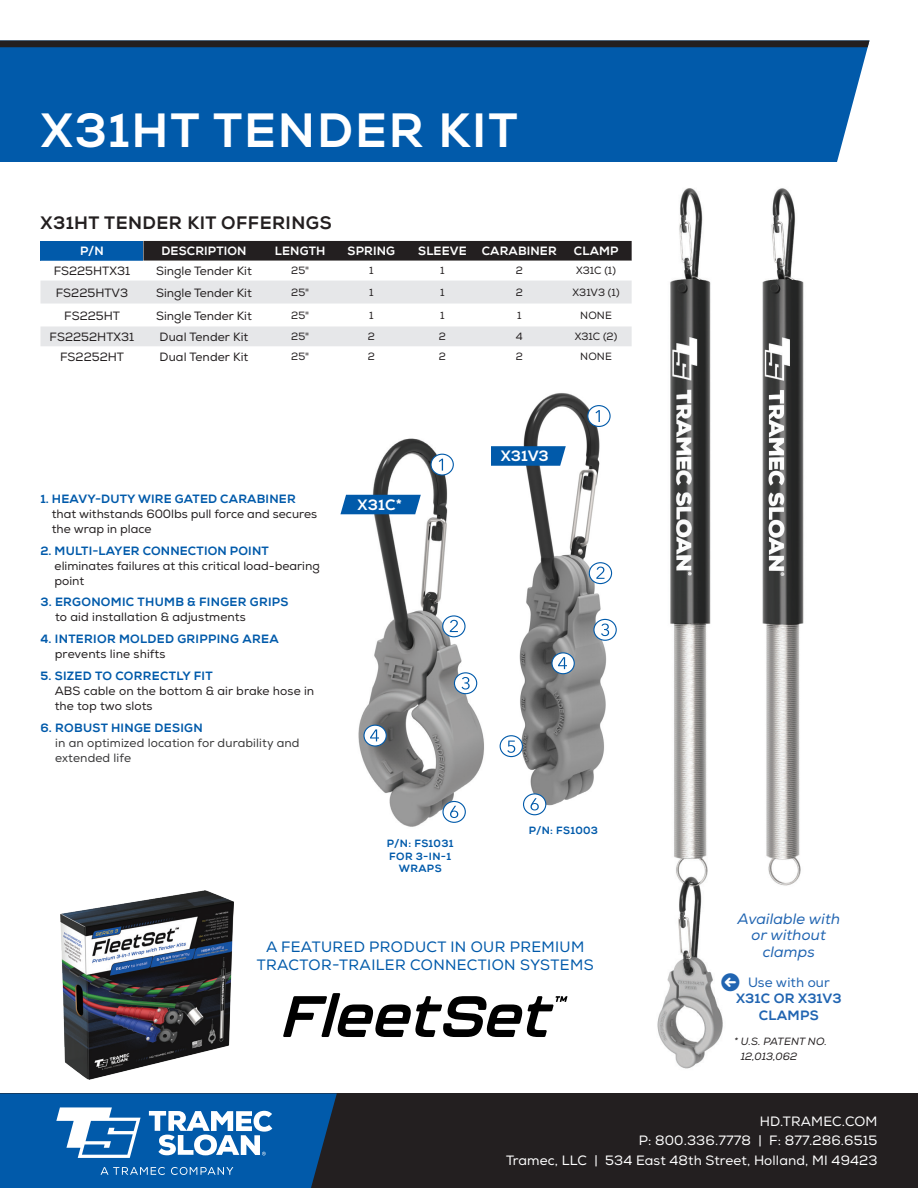
<style>
.page{position:relative;width:918px;height:1188px;background:#fff}
.page>*{position:absolute;margin:0;border:0;box-sizing:border-box;transform-origin:0 0}
.Cat_section_heading{font:800 48px "Nexa";letter-spacing:.04em;color:#fff}
.t1{font:800 18px "Nexa";letter-spacing:.025em;color:#231f20}
.t2{font:15px/18px "Nexa";letter-spacing:.025em;color:#015aaa;text-align:center}
.t3{font:italic 15px/16.5px "Nexa";letter-spacing:.005em;color:#2064b1;text-align:center}
.t4{font:800 15px "Nexa";letter-spacing:.01em;color:#fff}
.t5{font:13.5px "Nexa";letter-spacing:.01em;color:#fff}
.t6{font:800 13.5px/16.5px "Nexa";letter-spacing:.01em;color:#2064b1;text-align:center}
.t7{font:12px/15px "Nexa";color:#231f20}
.t8{font:12px/15px "Nexa";letter-spacing:.01em;color:#383839}
.t9{font:800 12px "Nexa";letter-spacing:.01em;color:#fff}
.t10{font:800 12px/15px "Nexa";letter-spacing:.025em;color:#015aaa}
.t11{font:10.5px "Nexa";color:#231f20}
.t12{font:800 10.5px/12.6px "Nexa";letter-spacing:.04em;color:#015aaa;text-align:center}
.t13{font:italic 10.5px/15px "Nexa";color:#231f20}
.s1{font-weight:800;color:#015aaa}
.s2{font-weight:400;color:#231f20}
.s3{font-weight:400}
</style>
<div class="page">
<img style="left:60px;top:890px;width:173px;height:189px">
<div style="left:0;top:47px;width:868px;height:115px;background:#015aaa"></div>
<svg style="left:0;top:40px;width:869px;height:7px"></svg>
<div style="left:0;top:1094px;width:918px;height:94px;background:#231f20"></div>
<svg style="left:0;top:1094px;width:337px;height:94px"></svg>
<div style="left:40px;top:241px;width:103px;height:20px;background:#015aaa"></div>
<div style="left:143px;top:241px;width:489px;height:20px;background:#231f20"></div>
<svg style="left:41px;top:280px;width:590px;height:1px"></svg>
<svg style="left:40px;top:281px;width:592px;height:65px"></svg>
<svg style="left:283px;top:993px;width:284px;height:44px"></svg>
<img style="left:657px;top:188px;width:66px;height:881px">
<img style="left:762px;top:188px;width:42px;height:698px">
<img style="left:510px;top:393px;width:107px;height:423px">
<svg style="left:552px;top:653px;width:22px;height:21px"></svg>
<div style="left:551px;top:652px;width:24px;height:22px;border:1px solid #015aaa;border-radius:50%"></div>
<svg style="left:558px;top:657px;width:9px;height:12px"></svg>
<svg style="left:500px;top:736px;width:22px;height:21px"></svg>
<div style="left:500px;top:735px;width:23px;height:22px;border:1px solid #015aaa;border-radius:50%"></div>
<svg style="left:507px;top:741px;width:8px;height:12px"></svg>
<div style="left:588px;top:406px;width:22px;height:20px;background:#fff;border-radius:50%"></div>
<div style="left:587px;top:405px;width:24px;height:22px;border:1px solid #015aaa;border-radius:50%"></div>
<svg style="left:595px;top:410px;width:5px;height:12px"></svg>
<svg style="left:589px;top:563px;width:23px;height:21px"></svg>
<div style="left:589px;top:562px;width:23px;height:22px;border:1px solid #015aaa;border-radius:50%"></div>
<svg style="left:596px;top:567px;width:9px;height:12px"></svg>
<svg style="left:594px;top:619px;width:22px;height:21px"></svg>
<div style="left:593px;top:619px;width:24px;height:22px;border:1px solid #015aaa;border-radius:50%"></div>
<svg style="left:601px;top:624px;width:8px;height:12px"></svg>
<svg style="left:524px;top:794px;width:22px;height:21px"></svg>
<div style="left:523px;top:793px;width:23px;height:22px;border:1px solid #015aaa;border-radius:50%"></div>
<svg style="left:531px;top:798px;width:8px;height:12px"></svg>
<svg style="left:491px;top:446px;width:75px;height:20px"></svg>
<img style="left:351px;top:438px;width:133px;height:389px">
<svg style="left:431px;top:454px;width:22px;height:21px"></svg>
<div style="left:430px;top:454px;width:24px;height:22px;border:1px solid #015aaa;border-radius:50%"></div>
<svg style="left:439px;top:459px;width:4px;height:12px"></svg>
<svg style="left:443px;top:801px;width:22px;height:21px"></svg>
<div style="left:442px;top:801px;width:24px;height:22px;border:1px solid #015aaa;border-radius:50%"></div>
<svg style="left:450px;top:806px;width:8px;height:12px"></svg>
<svg style="left:443px;top:616px;width:22px;height:21px"></svg>
<div style="left:442px;top:615px;width:24px;height:22px;border:1px solid #015aaa;border-radius:50%"></div>
<svg style="left:450px;top:620px;width:8px;height:12px"></svg>
<svg style="left:454px;top:673px;width:23px;height:21px"></svg>
<div style="left:454px;top:672px;width:23px;height:22px;border:1px solid #015aaa;border-radius:50%"></div>
<svg style="left:462px;top:677px;width:8px;height:13px"></svg>
<svg style="left:364px;top:725px;width:22px;height:21px"></svg>
<div style="left:363px;top:725px;width:24px;height:22px;border:1px solid #015aaa;border-radius:50%"></div>
<svg style="left:370px;top:729px;width:9px;height:12px"></svg>
<svg style="left:340px;top:495px;width:81px;height:19px"></svg>
<svg style="left:721px;top:973px;width:2px;height:18px"></svg>
<p class="Cat_section_heading" style="left:41px;top:101px;width:478px">X31HT TENDER KIT</p>
<p class="t1" style="left:40px;top:212px;width:293px">X31HT TENDER KIT OFFERINGS</p>
<p class="t9" style="left:80px;top:244px;width:25px">P/N</p>
<p class="t9" style="left:161px;top:244px;width:87px">DESCRIPTION</p>
<p class="t9" style="left:275px;top:244px;width:52px">LENGTH</p>
<p class="t9" style="left:348px;top:244px;width:49px">SPRING</p>
<p class="t9" style="left:418px;top:244px;width:50px">SLEEVE</p>
<p class="t9" style="left:482px;top:244px;width:77px">CARABINER</p>
<p class="t9" style="left:574px;top:244px;width:46px">CLAMP</p>
<p class="t7" style="left:54px;top:264px;width:78px">FS225HTX31</p>
<p class="t7" style="left:156px;top:264px;width:97px">Single Tender Kit</p>
<p class="t11" style="left:291px;top:264px;width:19px">25"</p>
<p class="t11" style="left:369px;top:264px;width:6px">1</p>
<p class="t11" style="left:440px;top:264px;width:6px">1</p>
<p class="t11" style="left:516px;top:264px;width:9px">2</p>
<p class="t11" style="left:576px;top:264px;width:41px">X31C (1)</p>
<p class="t7" style="left:56px;top:285px;width:74px">FS225HTV3</p>
<p class="t7" style="left:156px;top:285px;width:97px">Single Tender Kit</p>
<p class="t11" style="left:291px;top:286px;width:19px">25"</p>
<p class="t11" style="left:369px;top:286px;width:6px">1</p>
<p class="t11" style="left:440px;top:286px;width:6px">1</p>
<p class="t11" style="left:516px;top:286px;width:9px">2</p>
<p class="t11" style="left:572px;top:286px;width:49px">X31V3 (1)</p>
<p class="t7" style="left:64px;top:308px;width:57px">FS225HT</p>
<p class="t7" style="left:156px;top:308px;width:97px">Single Tender Kit</p>
<p class="t11" style="left:291px;top:309px;width:19px">25"</p>
<p class="t11" style="left:369px;top:309px;width:6px">1</p>
<p class="t11" style="left:440px;top:309px;width:6px">1</p>
<p class="t11" style="left:517px;top:309px;width:6px">1</p>
<p class="t11" style="left:580px;top:309px;width:33px">NONE</p>
<p class="t7" style="left:50px;top:329px;width:86px">FS2252HTX31</p>
<p class="t7" style="left:160px;top:329px;width:90px">Dual Tender Kit</p>
<p class="t11" style="left:291px;top:330px;width:19px">25"</p>
<p class="t11" style="left:368px;top:330px;width:9px">2</p>
<p class="t11" style="left:439px;top:330px;width:9px">2</p>
<p class="t11" style="left:516px;top:330px;width:8px">4</p>
<p class="t11" style="left:575px;top:330px;width:44px">X31C (2)</p>
<p class="t7" style="left:60px;top:349px;width:65px">FS2252HT</p>
<p class="t7" style="left:160px;top:349px;width:90px">Dual Tender Kit</p>
<p class="t11" style="left:291px;top:350px;width:19px">25"</p>
<p class="t11" style="left:368px;top:350px;width:9px">2</p>
<p class="t11" style="left:439px;top:350px;width:9px">2</p>
<p class="t11" style="left:516px;top:350px;width:9px">2</p>
<p class="t11" style="left:580px;top:350px;width:33px">NONE</p>
<p class="t7" style="left:52px;top:491px;width:267px;text-indent:-11px"><span class="s1">1. HEAVY-DUTY WIRE GATED CARABINER </span>that withstands 600lbs pull force and secures the wrap in place</p>
<p class="t7" style="left:55px;top:543px;width:267px;text-indent:-14px"><span class="s1">2. MULTI-LAYER CONNECTION POINT </span>eliminates failures at this critical load-bearing point</p>
<p class="t7" style="left:55px;top:595px;width:235px;text-indent:-15px"><span class="s1">3. ERGONOMIC THUMB &amp; FINGER GRIPS </span>to aid installation &amp; adjustments</p>
<p class="t10" style="left:55px;top:632px;width:225px;text-indent:-14px">4. INTERIOR MOLDED GRIPPING AREA <span class="s2">prevents line shifts</span></p>
<p class="t7" style="left:55px;top:668px;width:261px;text-indent:-14px"><span class="s1">5. SIZED TO CORRECTLY FIT<br></span>ABS cable on the bottom &amp; air brake hose in the top two slots</p>
<p class="t8" style="left:55px;top:720px;width:246px;text-indent:-15px"><span class="s1">6. ROBUST HINGE DESIGN<br></span>in an optimized location for durability and extended life</p>
<p class="t4" style="left:358px;top:495px;width:46px">X31C*</p>
<p class="t12" style="left:387px;top:837px;width:68px">P/N: FS1031</p>
<p class="t12" style="left:389px;top:850px;width:63px">FOR 3-IN-1<br>WRAPS</p>
<p class="t4" style="left:501px;top:447px;width:50px">X31V3</p>
<p class="t12" style="left:529px;top:825px;width:71px">P/N: FS1003</p>
<p class="t2" style="left:257px;top:938px;width:338px">A FEATURED PRODUCT IN OUR PREMIUM<br>TRACTOR-TRAILER CONNECTION SYSTEMS</p>
<p class="t3" style="left:737px;top:910px;width:104px">Available with or without clamps</p>
<p class="t6" style="left:736px;top:974px;width:107px"><span class="s3">Use with our<br></span>X31C OR X31V3<br>CLAMPS</p>
<p class="t13" style="left:741px;top:1034px;width:88px;text-indent:-7px">* U.S. PATENT NO.<br>12,013,062</p>
<p class="t5" style="left:760px;top:1113px;width:119px">HD.TRAMEC.COM</p>
<p class="t5" style="left:639px;top:1133px;width:240px">P: 800.336.7778 | F: 877.286.6515</p>
<p class="t5" style="left:506px;top:1152px;width:373px">Tramec, LLC | 534 East 48th Street, Holland, MI 49423</p>
</div>
